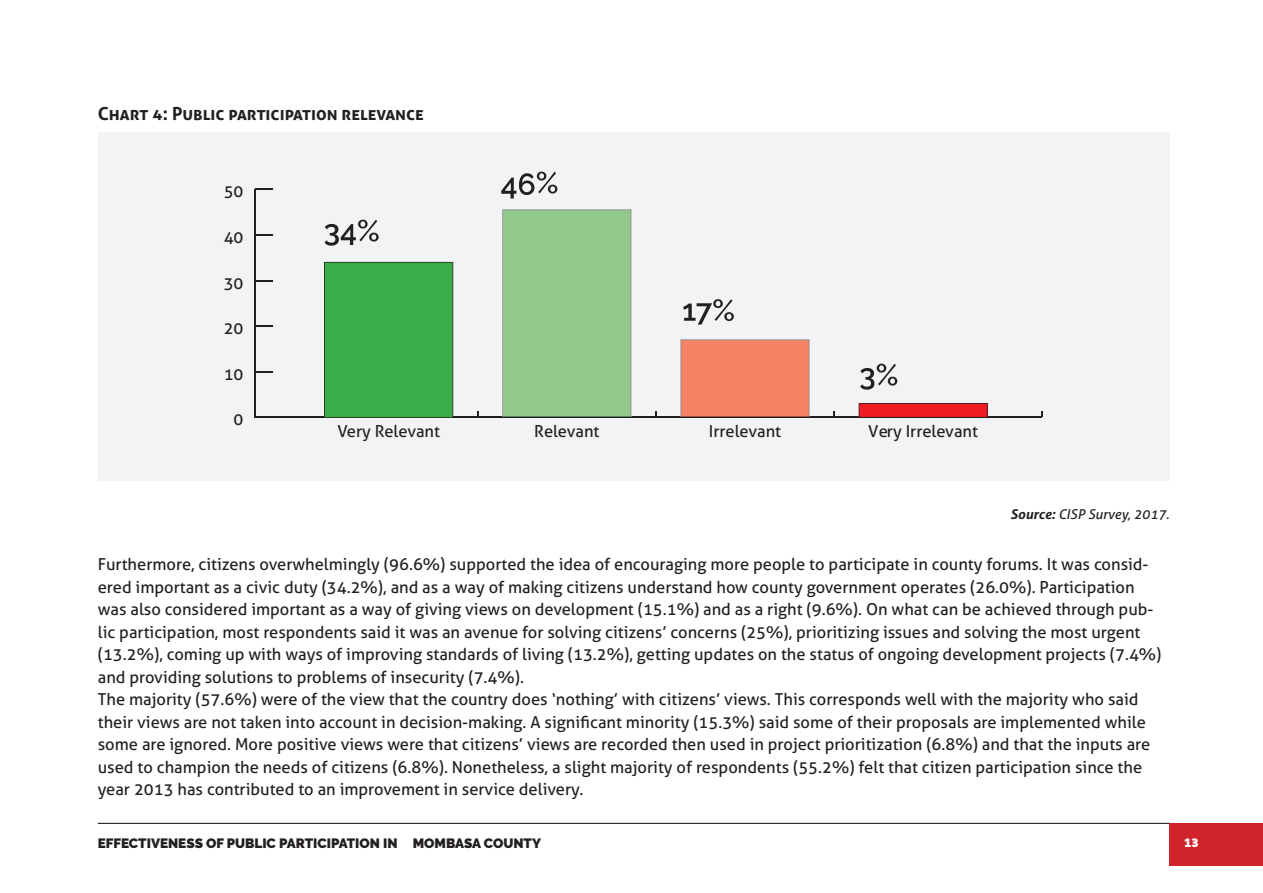
<style>
.page{position:relative;width:1263px;height:893px;background:#fff}
.page>*{position:absolute;margin:0;border:0;box-sizing:border-box;transform-origin:0 0}
.Base-Text{font:700 18px "Aller";color:#231f20}
.Base-Text-2{font:16.5px/22.5px "Aller";color:#231f20}
.t1{font:900 13.5px "Raleway";color:#231f20}
.t2{font:italic 13.5px "Aller";color:#231f20}
.t3{font:900 12px "Raleway";color:#fff}
.s1{font-weight:700}
</style>
<div class="page">
<div style="left:1169px;top:823px;width:94px;height:42px;background:#d1232a"></div>
<hr style="left:98px;top:823px;width:1071px;height:1px;background:#231f20">
<div style="left:98px;top:132px;width:1071px;height:348px;background:#f2f3f4"></div>
<hr style="left:330px;top:417px;width:712px;height:1px;background:#231f20">
<hr style="left:254px;top:189px;width:1px;height:228px;background:#231f20">
<hr style="left:255px;top:417px;width:77px;height:1px;background:#231f20">
<svg style="left:255px;top:371px;width:17px;height:1px"></svg>
<svg style="left:255px;top:325px;width:17px;height:2px"></svg>
<svg style="left:255px;top:280px;width:17px;height:1px"></svg>
<svg style="left:255px;top:234px;width:17px;height:2px"></svg>
<svg style="left:255px;top:189px;width:17px;height:1px"></svg>
<div style="left:324px;top:262px;width:129px;height:156px;background:#3aad49"></div>
<div style="left:502px;top:209px;width:130px;height:208px;background:#92c889"></div>
<div style="left:680px;top:339px;width:130px;height:78px;background:#f48465"></div>
<svg style="left:859px;top:403px;width:129px;height:14px;background:#e01d22"></svg>
<svg style="left:325px;top:220px;width:54px;height:26px"></svg>
<svg style="left:501px;top:172px;width:56px;height:27px"></svg>
<svg style="left:683px;top:299px;width:51px;height:26px"></svg>
<svg style="left:860px;top:364px;width:37px;height:26px"></svg>
<p class="Base-Text" style="left:98px;top:103px;width:327px">Chart 4: Public participation relevance</p>
<p class="Base-Text-2" style="left:224px;top:180px;width:21px">50</p>
<p class="Base-Text-2" style="left:224px;top:226px;width:21px">40</p>
<p class="Base-Text-2" style="left:224px;top:271px;width:21px">30</p>
<p class="Base-Text-2" style="left:224px;top:317px;width:21px">20</p>
<p class="Base-Text-2" style="left:224px;top:363px;width:21px">10</p>
<p class="Base-Text-2" style="left:234px;top:408px;width:11px">0</p>
<p class="Base-Text-2" style="left:337px;top:420px;width:104px">Very Relevant</p>
<p class="Base-Text-2" style="left:534px;top:420px;width:67px">Relevant</p>
<p class="Base-Text-2" style="left:709px;top:420px;width:74px">Irrelevant</p>
<p class="Base-Text-2" style="left:868px;top:420px;width:111px">Very Irrelevant</p>
<p class="t2" style="left:1011px;top:506px;width:160px"><span class="s1">Source:</span> CISP Survey, 2017.</p>
<p class="Base-Text-2" style="left:98px;top:553px;width:1065px">Furthermore, citizens overwhelmingly (96.6%) supported the idea of encouraging more people to participate in county forums. It was consid&shy;ered important as a civic duty (34.2%), and as a way of making citizens understand how county government operates (26.0%). Participation was also considered important as a way of giving views on development (15.1%) and as a right (9.6%). On what can be achieved through pub&shy;lic participation, most respondents said it was an avenue for solving citizens’ concerns (25%), prioritizing issues and solving the most urgent (13.2%), coming up with ways of improving standards of living (13.2%), getting updates on the status of ongoing development projects (7.4%) and providing solutions to problems of insecurity (7.4%).</p>
<p class="Base-Text-2" style="left:98px;top:688px;width:1054px">The majority (57.6%) were of the view that the country does ‘nothing’ with citizens’ views. This corresponds well with the majority who said their views are not taken into account in decision-making. A significant minority (15.3%) said some of their proposals are implemented while some are ignored. More positive views were that citizens’ views are recorded then used in project prioritization (6.8%) and that the inputs are used to champion the needs of citizens (6.8%). Nonetheless, a slight majority of respondents (55.2%) felt that citizen participation since the year 2013 has contributed to an improvement in service delivery.</p>
<p class="t1" style="left:98px;top:836px;width:445px">EFFECTIVENESS OF PUBLIC PARTICIPATION IN MOMBASA COUNTY</p>
<p class="t3" style="left:1184px;top:836px;width:16px">13</p>
</div>
